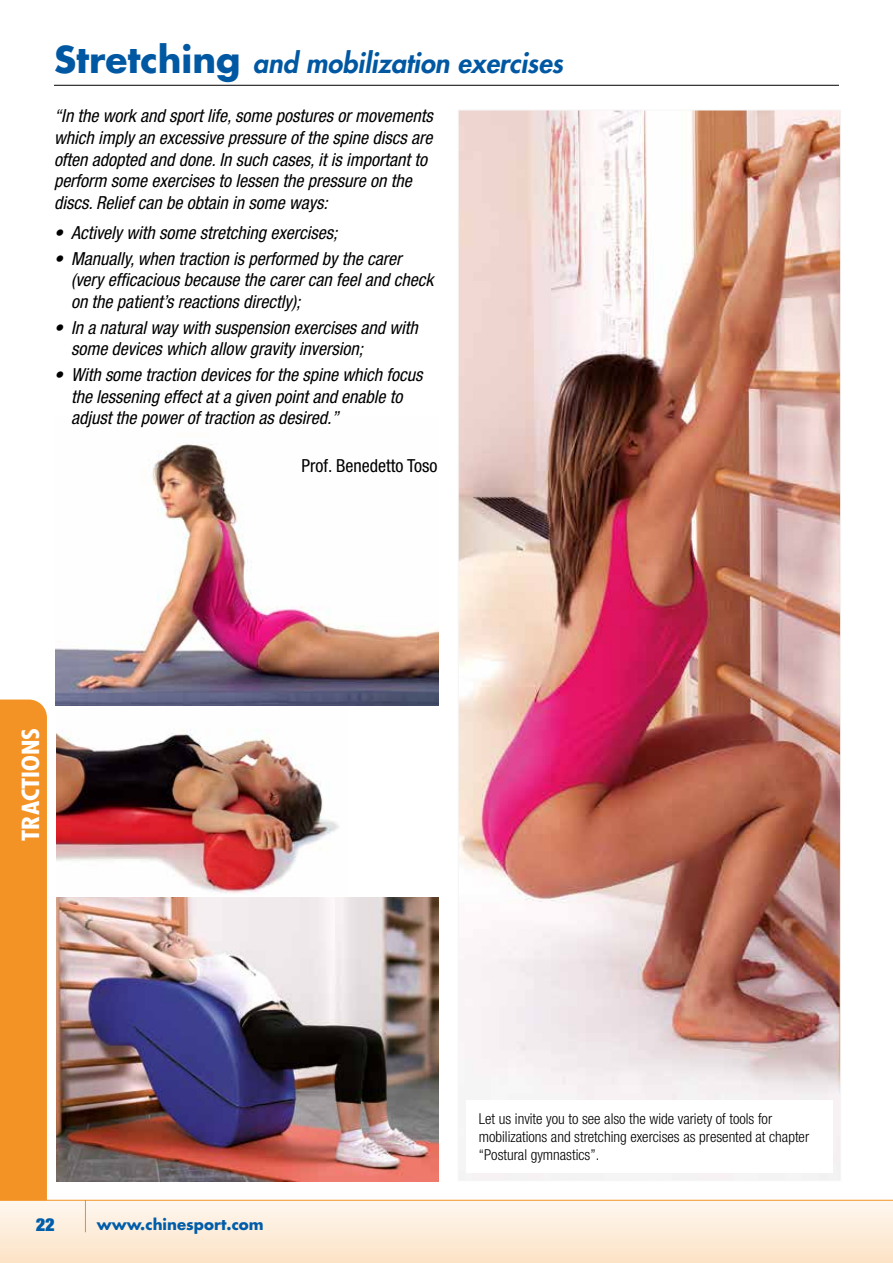
<style>
.page{position:relative;width:893px;height:1263px;background:#fff}
.page>*{position:absolute;margin:0;border:0;box-sizing:border-box;transform-origin:0 0}
.t1{font:italic 800 27px "Futura Std";color:#0058a2}
.t2{font:700 condensed 22.95px "Futura Std";color:#fff;scale:1.18 1}
.t3{font:italic condensed 18px/21.6px "Helvetica Neue LT Std";color:#000}
.t4{font:condensed 18px "Helvetica Neue LT Std";color:#000}
.t5{font:900 condensed 18px "Helvetica Neue LT Std";color:#005da9}
.t6{font:300 condensed 15px/18px "Helvetica Neue LT Std";color:#000}
.t7{font:700 15px "Futura Std";color:#005da9}
.s1{font-weight:700;font-style:normal;font-size:36px}
</style>
<div class="page">
<div style="left:0;top:1200px;width:893px;height:63px;background:linear-gradient(to bottom,#fef7f0,#fde3c6)"></div>
<div style="left:0;top:699px;width:47px;height:501px;background:#f39325"></div>
<hr style="left:0;top:1200px;width:893px;height:1px;background:#f39325">
<hr style="left:85px;top:1200px;width:1px;height:32px;background:#f39325">
<hr style="left:54px;top:85px;width:785px;height:1px;background:#000">
<img style="left:56px;top:729px;width:283px;height:165px">
<img style="left:56px;top:897px;width:383px;height:284px">
<img style="left:460px;top:111px;width:379px;height:1068px">
<div style="left:466px;top:1100px;width:367px;height:72px;background:#fff"></div>
<img style="left:55px;top:443px;width:384px;height:263px">
<h1 class="t1" style="left:54px;top:46px;width:510px"><span class="s1">Stretching</span> and mobilization exercises</h1>
<p class="t3" style="left:54px;top:106px;width:380px">“In the work and sport life, some postures or movements which imply an excessive pressure of the spine discs are often adopted and done. In such cases, it is important to perform some exercises to lessen the pressure on the discs. Relief can be obtain in some ways:</p>
<p class="t3" style="left:54px;top:222px;width:285px">• Actively with some stretching exercises;</p>
<p class="t3" style="left:71px;top:248px;width:364px;text-indent:-17px">• Manually, when traction is performed by the carer (very efficacious because the carer can feel and check on the patient’s reactions directly);</p>
<p class="t3" style="left:71px;top:317px;width:348px;text-indent:-17px">• In a natural way with suspension exercises and with some devices which allow gravity inversion;</p>
<p class="t3" style="left:71px;top:364px;width:353px;text-indent:-17px">• With some traction devices for the spine which focus the lessening effect at a given point and enable to adjust the power of traction as desired.”</p>
<p class="t4" style="left:302px;top:455px;width:137px">Prof. Benedetto Toso</p>
<p class="t2" style="left:17px;top:841px;width:97px;rotate:-90deg">TRACTIONS</p>
<p class="t5" style="left:36px;top:1213px;width:20px">22</p>
<p class="t7" style="left:97px;top:1215px;width:168px">www.chinesport.com</p>
<p class="t6" style="left:479px;top:1109px;width:332px">Let us invite you to see also the wide variety of tools for mobilizations and stretching exercises as presented at chapter “Postural gymnastics”.</p>
</div>
